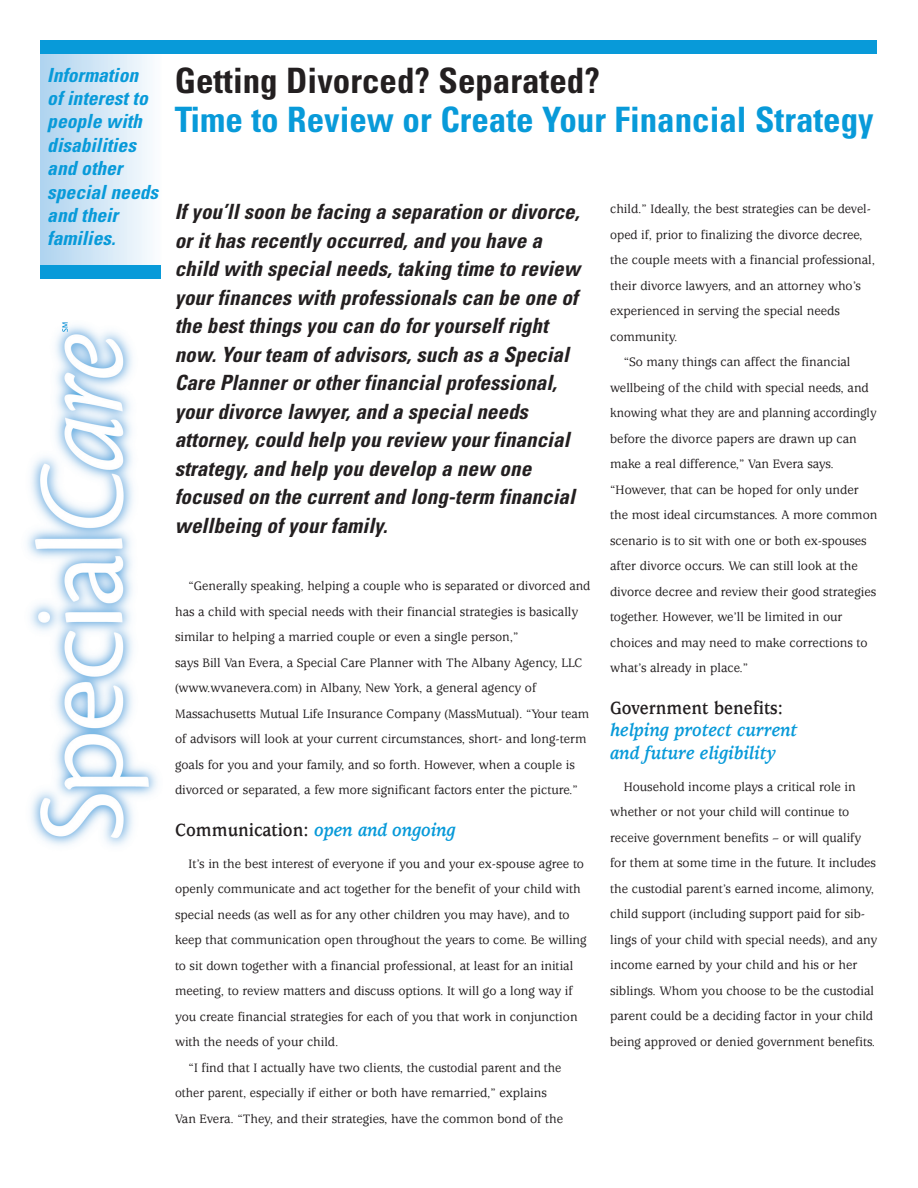
<style>
.page{position:relative;width:918px;height:1188px;background:#fff}
.page>*{position:absolute;margin:0;border:0;box-sizing:border-box;transform-origin:0 0}
.t1{font:700 condensed 34.95px "Univers";color:#089ad9}
.t2{font:700 condensed 34.95px "Univers";color:#231f20}
.t3{font:italic 700 condensed 21px/28.5px "Univers";color:#231f20}
.t4{font:italic 700 condensed 19.5px/23.4px "Univers";color:#089ad9}
.t5{font:700 19.5px "Usherwood";color:#231f20;scale:.9 1}
.t6{font:italic 700 19.5px/22.5px "Usherwood";color:#089ad9;scale:.9 1}
.t7{font:500 13.5px/25.5px "Usherwood";color:#231f20;scale:.95 1}
.t8{font:500 13.5px/25.5px "Usherwood";color:#231f20;scale:.94 1}
.t9{font:500 13.5px "Usherwood";color:#231f20;scale:.92 1}
.t10{font:500 13.5px "Usherwood";color:#231f20;scale:.93 1}
.t11{font:500 13.5px "Usherwood";color:#231f20;scale:.91 1}
.s1{font-style:italic;color:#089ad9}
</style>
<div class="page">
<img style="left:27px;top:322px;width:131px;height:524px">
<div style="left:40px;top:46px;width:121px;height:222px;background:linear-gradient(to right,#aed3ef,#fbfdfe)"></div>
<div style="left:40px;top:40px;width:837px;height:14px;background:#089ad9"></div>
<div style="left:40px;top:265px;width:121px;height:14px;background:#089ad9"></div>
<h3 class="t4" style="left:47px;top:65px;width:112px">Information of interest to people with disabilities and other special needs and their families.</h3>
<h1 class="t2" style="left:175px;top:68px;width:427px">Getting Divorced? Separated?</h1>
<h1 class="t1" style="left:175px;top:107px;width:701px">Time to Review or Create Your Financial Strategy</h1>
<p class="t3" style="left:175px;top:199px;width:407px">If you’ll soon be facing a separation or divorce, or it has recently occurred, and you have a child with special needs, taking time to review your finances with professionals can be one of the best things you can do for yourself right now. Your team of advisors, such as a Special Care Planner or other financial professional, your divorce lawyer, and a special needs attorney, could help you review your financial strategy, and help you develop a new one focused on the current and long-term financial wellbeing of your family.</p>
<p class="t8" style="left:175px;top:575px;width:443px;text-indent:14px">“Generally speaking, helping a couple who is separated or divorced and has a child with special needs with their financial strategies is basically similar to helping a married couple or even a single person,”<br>says Bill Van Evera, a Special Care Planner with The Albany Agency, LLC (www.wvanevera.com) in Albany, New York, a general agency of Massachusetts Mutual Life Insurance Company (MassMutual). “Your team of advisors will look at your current circumstances, short- and long-term goals for you and your family, and so forth. However, when a couple is divorced or separated, a few more significant factors enter the picture.”</p>
<h3 class="t5" style="left:175px;top:822px;width:313px">Communication: <span class="s1">open and ongoing</span></h3>
<p class="t7" style="left:189px;top:852px;width:418px">It’s in the best interest of everyone if you and your ex-spouse agree to</p>
<p class="t7" style="left:175px;top:878px;width:429px">openly communicate and act together for the benefit of your child with</p>
<p class="t7" style="left:175px;top:903px;width:417px">special needs (as well as for any other children you may have), and to</p>
<p class="t7" style="left:175px;top:929px;width:435px">keep that communication open throughout the years to come. Be willing</p>
<p class="t7" style="left:175px;top:954px;width:421px">to sit down together with a financial professional, at least for an initial</p>
<p class="t7" style="left:175px;top:980px;width:420px">meeting, to review matters and discuss options. It will go a long way if</p>
<p class="t7" style="left:175px;top:1005px;width:425px">you create financial strategies for each of you that work in conjunction</p>
<p class="t7" style="left:175px;top:1031px;width:173px">with the needs of your child.</p>
<p class="t7" style="left:189px;top:1056px;width:394px">“I find that I actually have two clients, the custodial parent and the</p>
<p class="t9" style="left:175px;top:1088px;width:406px">other parent, especially if either or both have remarried,” explains</p>
<p class="t7" style="left:175px;top:1107px;width:410px">Van Evera. “They, and their strategies, have the common bond of the</p>
<p class="t7" style="left:610px;top:198px;width:276px">child.” Ideally, the best strategies can be devel-</p>
<p class="t10" style="left:610px;top:230px;width:273px">oped if, prior to finalizing the divorce decree,</p>
<p class="t7" style="left:610px;top:249px;width:280px">the couple meets with a financial professional,</p>
<p class="t7" style="left:610px;top:274px;width:266px">their divorce lawyers, and an attorney who’s</p>
<p class="t7" style="left:610px;top:300px;width:243px">experienced in serving the special needs</p>
<p class="t7" style="left:610px;top:325px;width:72px">community.</p>
<p class="t7" style="left:624px;top:351px;width:240px">“So many things can affect the financial</p>
<p class="t7" style="left:610px;top:376px;width:274px">wellbeing of the child with special needs, and</p>
<p class="t11" style="left:610px;top:408px;width:294px">knowing what they are and planning accordingly</p>
<p class="t7" style="left:610px;top:427px;width:261px">before the divorce papers are drawn up can</p>
<p class="t7" style="left:610px;top:453px;width:237px">make a real difference,” Van Evera says.</p>
<p class="t7" style="left:610px;top:478px;width:263px">“However, that can be hoped for only under</p>
<p class="t7" style="left:610px;top:504px;width:283px">the most ideal circumstances. A more common</p>
<p class="t7" style="left:610px;top:529px;width:272px">scenario is to sit with one or both ex-spouses</p>
<p class="t7" style="left:610px;top:555px;width:262px">after divorce occurs. We can still look at the</p>
<p class="t7" style="left:610px;top:580px;width:282px">divorce decree and review their good strategies</p>
<p class="t7" style="left:610px;top:606px;width:246px">together. However, we’ll be limited in our</p>
<p class="t7" style="left:610px;top:631px;width:272px">choices and may need to make corrections to</p>
<p class="t7" style="left:610px;top:657px;width:147px">what’s already in place.”</p>
<h3 class="t5" style="left:610px;top:700px;width:193px">Government benefits:</h3>
<h3 class="t6" style="left:610px;top:721px;width:209px">helping protect current and future eligibility</h3>
<p class="t7" style="left:610px;top:775px;width:283px;text-indent:14px">Household income plays a critical role in whether or not your child will continue to receive government benefits – or will qualify for them at some time in the future. It includes the custodial parent’s earned income, alimony, child support (including support paid for sib&shy;lings of your child with special needs), and any income earned by your child and his or her siblings. Whom you choose to be the custodial parent could be a deciding factor in your child being approved or denied government benefits.</p>
</div>
